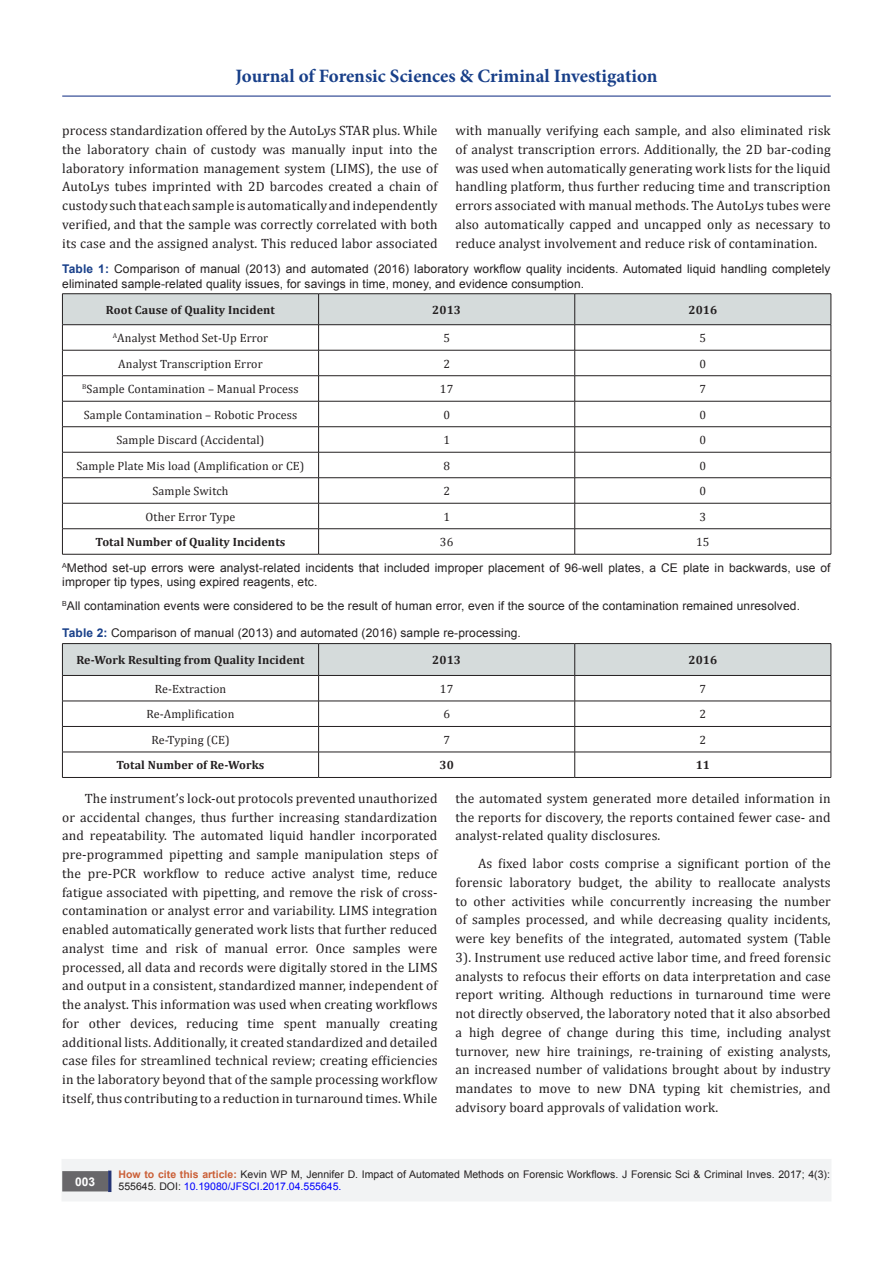
<style>
.page{position:relative;width:893px;height:1263px;background:#fff}
.page>*{position:absolute;margin:0;border:0;box-sizing:border-box;transform-origin:0 0}
.t1{font:700 18.9px "Minion Pro";color:#183f89}
.t2{font:13.5px/18.8px "Cambria";letter-spacing:.01em;color:#231f20;text-align:justify}
.t3{font:12px/14.4px "Arial";letter-spacing:.01em;color:#231f20}
.t4{font:12px "Cambria";letter-spacing:.01em;color:#231f20}
.t5{font:700 12px "Cambria";letter-spacing:.01em;color:#231f20}
.t6{font:700 12px "Arial";color:#fff}
.t7{font:10.5px/12.6px "Arial";color:#231f20}
.s1{font-weight:700;color:#183f89}
.s2{font-weight:700;color:#ca5f37}
.s3{color:#00f}
</style>
<div class="page">
<div style="left:62px;top:1160px;width:769px;height:41px;background:#f2f3f4"></div>
<div style="left:62px;top:1159px;width:769px;height:42px;border:2px solid #f2f3f4"></div>
<div style="left:63px;top:1172px;width:44px;height:19px;background:#68676a"></div>
<div style="left:62px;top:1171px;width:46px;height:20px;border:2px solid #68676a"></div>
<div style="left:108px;top:1170px;width:3px;height:22px;background:#253474;border:2px solid #253474"></div>
<hr style="left:62px;top:96px;width:769px;height:1px;background:#253f8e">
<hr style="left:62px;top:293px;width:257px;height:1px;background:#231f20">
<hr style="left:319px;top:293px;width:256px;height:1px;background:#231f20">
<hr style="left:575px;top:293px;width:256px;height:1px;background:#231f20">
<svg style="left:62px;top:294px;width:770px;height:260px"></svg>
<hr style="left:62px;top:554px;width:257px;height:1px;background:#231f20">
<hr style="left:319px;top:554px;width:256px;height:1px;background:#231f20">
<hr style="left:575px;top:554px;width:256px;height:1px;background:#231f20">
<hr style="left:62px;top:643px;width:257px;height:1px;background:#231f20">
<hr style="left:319px;top:643px;width:256px;height:1px;background:#231f20">
<hr style="left:575px;top:643px;width:256px;height:1px;background:#231f20">
<svg style="left:62px;top:644px;width:770px;height:133px"></svg>
<hr style="left:62px;top:777px;width:257px;height:1px;background:#231f20">
<hr style="left:319px;top:777px;width:256px;height:1px;background:#231f20">
<hr style="left:575px;top:777px;width:256px;height:1px;background:#231f20">
<h1 class="t1" style="left:235px;top:63px;width:423px">Journal of Forensic Sciences &amp; Criminal Investigation</h1>
<p class="t2" style="left:62px;top:121px;width:377px">process standardization offered by the AutoLys STAR plus. While the laboratory chain of custody was manually input into the laboratory information management system (LIMS), the use of AutoLys tubes imprinted with 2D barcodes created a chain of custody such that each sample is automatically and independently verified, and that the sample was correctly correlated with both its case and the assigned analyst. This reduced labor associated</p>
<p class="t2" style="left:455px;top:121px;width:377px">with manually verifying each sample, and also eliminated risk of analyst transcription errors. Additionally, the 2D bar-coding was used when automatically generating work lists for the liquid handling platform, thus further reducing time and transcription errors associated with manual methods. The AutoLys tubes were also automatically capped and uncapped only as necessary to reduce analyst involvement and reduce risk of contamination.</p>
<p class="t3" style="left:62px;top:262px;width:770px"><span class="s1">Table 1:</span> Comparison of manual (2013) and automated (2016) laboratory workflow quality incidents. Automated liquid handling completely eliminated sample-related quality issues, for savings in time, money, and evidence consumption.</p>
<p class="t5" style="left:106px;top:301px;width:171px">Root Cause of Quality Incident</p>
<p class="t5" style="left:432px;top:301px;width:30px">2013</p>
<p class="t5" style="left:688px;top:301px;width:30px">2016</p>
<p class="t4" style="left:113px;top:331px;width:157px"><sup>A</sup>Analyst Method Set-Up Error</p>
<p class="t4" style="left:443px;top:331px;width:8px">5</p>
<p class="t4" style="left:699px;top:331px;width:8px">5</p>
<p class="t4" style="left:118px;top:356px;width:146px">Analyst Transcription Error</p>
<p class="t4" style="left:443px;top:356px;width:8px">2</p>
<p class="t4" style="left:699px;top:356px;width:8px">0</p>
<p class="t4" style="left:82px;top:382px;width:218px"><sup>B</sup>Sample Contamination – Manual Process</p>
<p class="t4" style="left:440px;top:382px;width:15px">17</p>
<p class="t4" style="left:699px;top:382px;width:8px">7</p>
<p class="t4" style="left:84px;top:407px;width:215px">Sample Contamination – Robotic Process</p>
<p class="t4" style="left:443px;top:407px;width:8px">0</p>
<p class="t4" style="left:699px;top:407px;width:8px">0</p>
<p class="t4" style="left:117px;top:433px;width:149px">Sample Discard (Accidental)</p>
<p class="t4" style="left:443px;top:433px;width:8px">1</p>
<p class="t4" style="left:699px;top:433px;width:8px">0</p>
<p class="t4" style="left:76px;top:458px;width:230px">Sample Plate Mis load (Amplification or CE)</p>
<p class="t4" style="left:443px;top:458px;width:8px">8</p>
<p class="t4" style="left:699px;top:458px;width:8px">0</p>
<p class="t4" style="left:153px;top:484px;width:77px">Sample Switch</p>
<p class="t4" style="left:443px;top:484px;width:8px">2</p>
<p class="t4" style="left:699px;top:484px;width:8px">0</p>
<p class="t4" style="left:146px;top:509px;width:91px">Other Error Type</p>
<p class="t4" style="left:443px;top:509px;width:8px">1</p>
<p class="t4" style="left:699px;top:509px;width:8px">3</p>
<p class="t5" style="left:96px;top:534px;width:191px">Total Number of Quality Incidents</p>
<p class="t4" style="left:440px;top:535px;width:15px">36</p>
<p class="t4" style="left:696px;top:535px;width:15px">15</p>
<p class="t3" style="left:62px;top:560px;width:770px"><sup>A</sup>Method set-up errors were analyst-related incidents that included improper placement of 96-well plates, a CE plate in backwards, use of improper tip types, using expired reagents, etc.</p>
<p class="t3" style="left:62px;top:598px;width:739px"><sup>B</sup>All contamination events were considered to be the result of human error, even if the source of the contamination remained unresolved.</p>
<p class="t3" style="left:62px;top:626px;width:460px"><span class="s1">Table 2:</span> Comparison of manual (2013) and automated (2016) sample re-processing.</p>
<p class="t5" style="left:76px;top:652px;width:230px">Re-Work Resulting from Quality Incident</p>
<p class="t5" style="left:432px;top:652px;width:30px">2013</p>
<p class="t5" style="left:688px;top:652px;width:30px">2016</p>
<p class="t4" style="left:155px;top:682px;width:73px">Re-Extraction</p>
<p class="t4" style="left:440px;top:682px;width:15px">17</p>
<p class="t4" style="left:699px;top:682px;width:8px">7</p>
<p class="t4" style="left:147px;top:707px;width:89px">Re-Amplification</p>
<p class="t4" style="left:443px;top:707px;width:8px">6</p>
<p class="t4" style="left:699px;top:707px;width:8px">2</p>
<p class="t4" style="left:151px;top:733px;width:80px">Re-Typing (CE)</p>
<p class="t4" style="left:443px;top:733px;width:8px">7</p>
<p class="t4" style="left:699px;top:733px;width:8px">2</p>
<p class="t5" style="left:117px;top:757px;width:149px">Total Number of Re-Works</p>
<p class="t5" style="left:439px;top:757px;width:16px">30</p>
<p class="t5" style="left:696px;top:757px;width:16px">11</p>
<p class="t2" style="left:62px;top:789px;width:377px;text-indent:22px">The instrument’s lock-out protocols prevented unauthorized or accidental changes, thus further increasing standardization and repeatability. The automated liquid handler incorporated pre-programmed pipetting and sample manipulation steps of the pre-PCR workflow to reduce active analyst time, reduce fatigue associated with pipetting, and remove the risk of cross&shy;contamination or analyst error and variability. LIMS integration enabled automatically generated work lists that further reduced analyst time and risk of manual error. Once samples were processed, all data and records were digitally stored in the LIMS and output in a consistent, standardized manner, independent of the analyst. This information was used when creating workflows for other devices, reducing time spent manually creating additional lists. Additionally, it created standardized and detailed case files for streamlined technical review; creating efficiencies in the laboratory beyond that of the sample processing workflow itself, thus contributing to a reduction in turnaround times. While</p>
<p class="t2" style="left:455px;top:789px;width:377px">the automated system generated more detailed information in the reports for discovery, the reports contained fewer case- and analyst-related quality disclosures.</p>
<p class="t2" style="left:455px;top:854px;width:377px;text-indent:22px">As fixed labor costs comprise a significant portion of the forensic laboratory budget, the ability to reallocate analysts to other activities while concurrently increasing the number of samples processed, and while decreasing quality incidents, were key benefits of the integrated, automated system (Table 3). Instrument use reduced active labor time, and freed forensic analysts to refocus their efforts on data interpretation and case report writing. Although reductions in turnaround time were not directly observed, the laboratory noted that it also absorbed a high degree of change during this time, including analyst turnover, new hire trainings, re-training of existing analysts, an increased number of validations brought about by industry mandates to move to new DNA typing kit chemistries, and advisory board approvals of validation work.</p>
<p class="t6" style="left:75px;top:1173px;width:22px">003</p>
<p class="t7" style="left:118px;top:1168px;width:713px"><span class="s2">How to cite this article:</span> Kevin WP M, Jennifer D. Impact of Automated Methods on Forensic Workflows. J Forensic Sci &amp; Criminal Inves. 2017; 4(3):<br>555645. DOI: <span class="s3">10.19080/JFSCI.2017.04.555645.</span></p>
</div>
